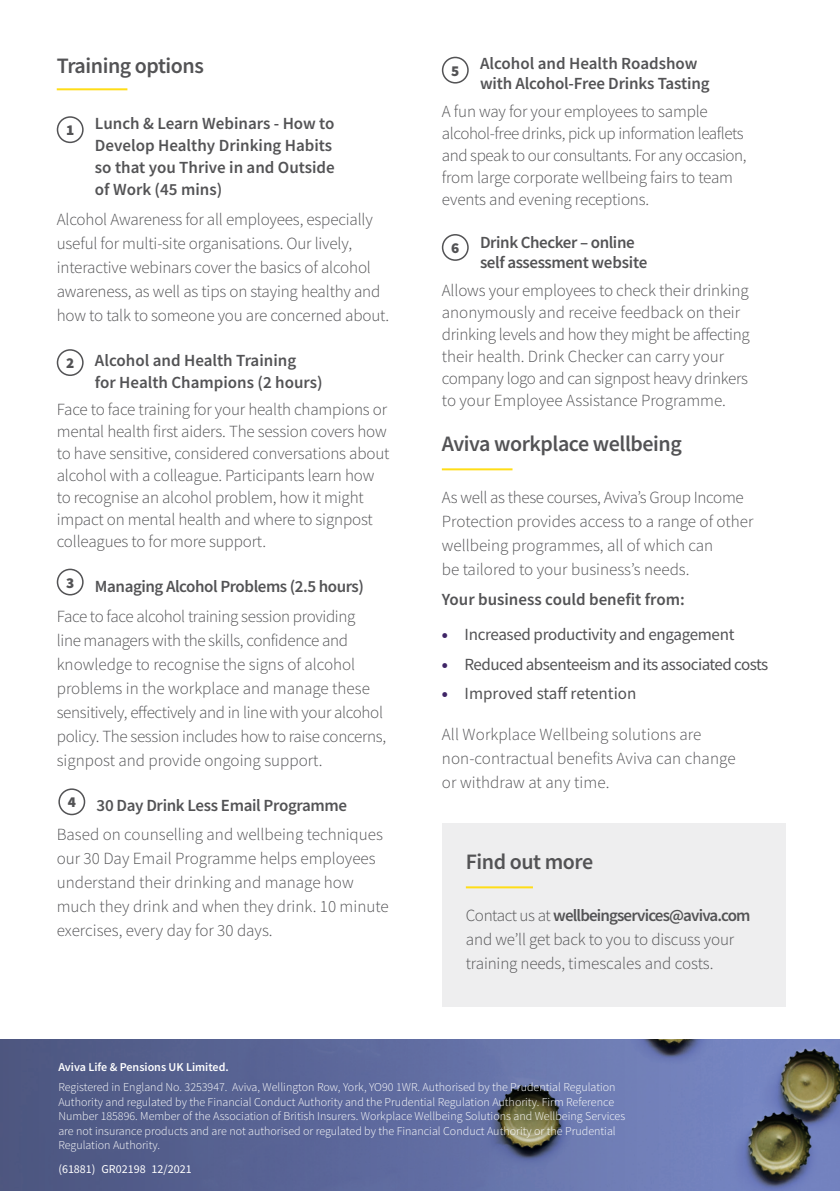
<style>
.page{position:relative;width:840px;height:1191px;background:#fff}
.page>*{position:absolute;margin:0;border:0;box-sizing:border-box;transform-origin:0 0}
.Body_copy{font:600 22px "Source Sans Pro";letter-spacing:-.02em;color:#535355}
.Sub_title{font:600 22px "Source Sans Pro";letter-spacing:-.02em;color:#535355}
.Body_copy-2{font:300 17px/24px "Source Sans Pro";letter-spacing:-.01em;color:#535355}
.Body_copy-3{font:600 17px/22px "Source Sans Pro";letter-spacing:-.005em;color:#535355}
.t1{font:17px "Source Sans Pro";letter-spacing:-.02em;color:#535355}
.Body_copy-4{font:600 17px/20px "Source Sans Pro";letter-spacing:-.025em;color:#535355}
.t2{font:17px "Source Sans Pro";color:#535355}
.t3{font:900 15.2px "Source Sans Pro";color:#535355}
.Body_copy-5{font:300 12px/14.4px "Source Sans Pro";color:#fff}
.Body_copy-6{font:600 12px "Source Sans Pro";color:#fff}
.Body_copy-7{font:12px "Source Sans Pro";color:#fff}
.s1{font-weight:900;color:#3f2566}
.s2{font-weight:600}
</style>
<div class="page">
<div style="left:441px;top:823px;width:344px;height:183px;background:#eeeeef"></div>
<hr style="left:57px;top:88px;width:70px;height:2px;background:#ffdd17">
<hr style="left:441px;top:468px;width:71px;height:2px;background:#ffdd17">
<hr style="left:465px;top:886px;width:67px;height:2px;background:#ffdd17">
<div style="left:57px;top:116px;width:27px;height:27px;border:2px solid #535355;border-radius:50%"></div>
<div style="left:57px;top:349px;width:27px;height:27px;border:2px solid #535355;border-radius:50%"></div>
<div style="left:57px;top:568px;width:27px;height:27px;border:2px solid #535355;border-radius:50%"></div>
<div style="left:58px;top:788px;width:27px;height:27px;border:2px solid #535355;border-radius:50%"></div>
<div style="left:441px;top:57px;width:27px;height:27px;border:2px solid #535355;border-radius:50%"></div>
<div style="left:441px;top:234px;width:27px;height:27px;border:2px solid #535355;border-radius:50%"></div>
<svg style="left:0;top:1039px;width:839px;height:152px;background:#5f6a96"></svg>
<p class="Sub_title" style="left:57px;top:51px;width:149px">Training options</p>
<p class="Body_copy-3" style="left:95px;top:112px;width:241px">Lunch &amp; Learn Webinars - How to<br>Develop Healthy Drinking Habits so that you Thrive in and Outside of Work (45 mins)</p>
<p class="Body_copy-2" style="left:57px;top:207px;width:334px">Alcohol Awareness for all employees, especially useful for multi-site organisations. Our lively, interactive webinars cover the basics of alcohol awareness, as well as tips on staying healthy and how to talk to someone you are concerned about.</p>
<p class="Body_copy-3" style="left:95px;top:349px;width:229px">Alcohol and Health Training<br>for Health Champions (2 hours)</p>
<p class="Body_copy-2" style="left:57px;top:399px;width:334px;line-height:22px">Face to face training for your health champions or mental health first aiders. The session covers how to have sensitive, considered conversations about alcohol with a colleague. Participants learn how to recognise an alcohol problem, how it might impact on mental health and where to signpost colleagues to for more support.</p>
<p class="Body_copy-4" style="left:95px;top:576px;width:270px">Managing Alcohol Problems (2.5 hours)</p>
<p class="Body_copy-2" style="left:57px;top:604px;width:330px">Face to face alcohol training session providing<br>line managers with the skills, confidence and knowledge to recognise the signs of alcohol problems in the workplace and manage these sensitively, effectively and in line with your alcohol policy. The session includes how to raise concerns, signpost and provide ongoing support.</p>
<p class="Body_copy-3" style="left:97px;top:793px;width:252px">30 Day Drink Less Email Programme</p>
<p class="Body_copy-2" style="left:57px;top:822px;width:333px">Based on counselling and wellbeing techniques our 30 Day Email Programme helps employees understand their drinking and manage how much they drink and when they drink. 10 minute exercises, every day for 30 days.</p>
<p class="t3" style="left:66px;top:120px;width:10px">1</p>
<p class="t3" style="left:66px;top:352px;width:10px">2</p>
<p class="t3" style="left:66px;top:572px;width:10px">3</p>
<p class="t3" style="left:68px;top:791px;width:10px">4</p>
<p class="Body_copy-3" style="left:480px;top:54px;width:231px;line-height:20px">Alcohol and Health Roadshow with Alcohol-Free Drinks Tasting</p>
<p class="Body_copy-2" style="left:441px;top:100px;width:306px;line-height:22px">A fun way for your employees to sample alcohol-free drinks, pick up information leaflets and speak to our consultants. For any occasion, from large corporate wellbeing fairs to team events and evening receptions.</p>
<p class="Body_copy-4" style="left:480px;top:232px;width:169px">Drink Checker – online self assessment website</p>
<p class="Body_copy-2" style="left:441px;top:279px;width:309px;line-height:22px">Allows your employees to check their drinking anonymously and receive feedback on their drinking levels and how they might be affecting their health. Drink Checker can carry your company logo and can signpost heavy drinkers to your Employee Assistance Programme.</p>
<p class="Body_copy" style="left:441px;top:429px;width:241px">Aviva workplace wellbeing</p>
<p class="Body_copy-2" style="left:441px;top:485px;width:313px">As well as these courses, Aviva’s Group Income Protection provides access to a range of other wellbeing programmes, all of which can<br>be tailored to your business’s needs.</p>
<p class="Body_copy-3" style="left:441px;top:588px;width:244px">Your business could benefit from:</p>
<p class="t1" style="left:441px;top:623px;width:294px"><span class="s1">•</span> Increased productivity and engagement</p>
<p class="t1" style="left:441px;top:653px;width:328px"><span class="s1">•</span> Reduced absenteeism and its associated costs</p>
<p class="t2" style="left:441px;top:683px;width:196px"><span class="s1">•</span> Improved staff retention</p>
<p class="Body_copy-2" style="left:441px;top:723px;width:295px">All Workplace Wellbeing solutions are non-contractual benefits Aviva can change or withdraw at any time.</p>
<p class="t3" style="left:451px;top:60px;width:10px">5</p>
<p class="t3" style="left:451px;top:237px;width:10px">6</p>
<p class="Body_copy" style="left:465px;top:847px;width:129px">Find out more</p>
<p class="Body_copy-2" style="left:465px;top:903px;width:286px">Contact us at <span class="s2">wellbeingservices@aviva.com </span>and we’ll get back to you to discuss your training needs, timescales and costs.</p>
<p class="Body_copy-6" style="left:58px;top:1059px;width:172px">Aviva Life &amp; Pensions UK Limited.</p>
<p class="Body_copy-5" style="left:58px;top:1080px;width:568px">Registered in England No. 3253947. Aviva, Wellington Row, York, YO90 1WR. Authorised by the Prudential Regulation Authority and regulated by the Financial Conduct Authority and the Prudential Regulation Authority. Firm Reference Number 185896. Member of the Association of British Insurers. Workplace Wellbeing Solutions and Wellbeing Services are not insurance products and are not authorised or regulated by the Financial Conduct Authority or the Prudential Regulation Authority.</p>
<p class="Body_copy-7" style="left:58px;top:1161px;width:135px">(61881) GR02198 12/2021</p>
</div>
